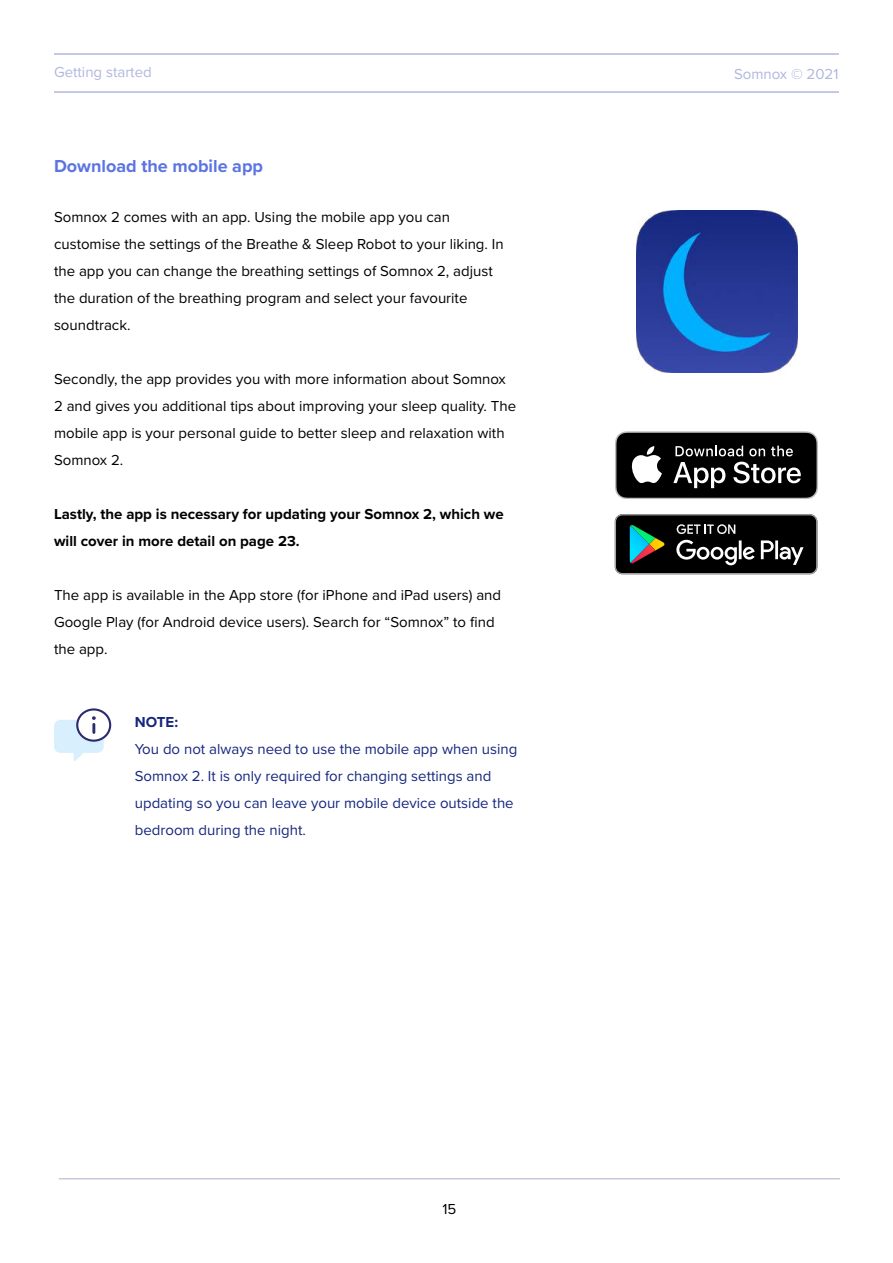
<style>
.page{position:relative;width:893px;height:1263px;background:#fff}
.page>*{position:absolute;margin:0;border:0;box-sizing:border-box;transform-origin:0 0}
.t1{font:700 18px "Proxima Nova";color:#5c74e2}
.t2{font:15px/27px "Proxima Nova";color:#000}
.t3{font:15px/27px "Proxima Nova";color:#16277e}
.t4{font:700 15px/27px "Proxima Nova";color:#000}
.t5{font:15px "Proxima Nova";color:#b1b7de}
.t6{font:700 15px "Proxima Nova";color:#16277e}
</style>
<div class="page">
<img style="left:636px;top:210px;width:162px;height:162px">
<svg style="left:77px;top:709px;width:33px;height:32px"></svg>
<div style="left:76px;top:708px;width:35px;height:34px;border:2px solid #2b2c70;border-radius:50%"></div>
<svg style="left:54px;top:716px;width:50px;height:45px"></svg>
<hr style="left:59px;top:1178px;width:781px;height:1px;background:#cbc7dd">
<hr style="left:54px;top:91px;width:785px;height:2px;background:#b1b7de">
<hr style="left:54px;top:53px;width:785px;height:2px;background:#b1b7de">
<svg style="left:614px;top:431px;width:204px;height:144px"></svg>
<p class="t5" style="left:54px;top:61px;width:99px">Getting started</p>
<p class="t5" style="left:734px;top:62px;width:106px">Somnox © 2021</p>
<p class="t1" style="left:54px;top:153px;width:211px">Download the mobile app</p>
<p class="t2" style="left:54px;top:203px;width:451px">Somnox 2 comes with an app. Using the mobile app you can customise the settings of the Breathe &amp; Sleep Robot to your liking. In the app you can change the breathing settings of Somnox 2, adjust the duration of the breathing program and select your favourite soundtrack.</p>
<p class="t2" style="left:54px;top:365px;width:464px">Secondly, the app provides you with more information about Somnox 2 and gives you additional tips about improving your sleep quality. The mobile app is your personal guide to better sleep and relaxation with Somnox 2.</p>
<p class="t4" style="left:54px;top:500px;width:451px">Lastly, the app is necessary for updating your Somnox 2, which we will cover in more detail on page 23.</p>
<p class="t2" style="left:54px;top:581px;width:449px">The app is available in the App store (for iPhone and iPad users) and<br>Google Play (for Android device users). Search for “Somnox” to find the app.</p>
<p class="t6" style="left:135px;top:711px;width:45px">NOTE:</p>
<p class="t3" style="left:135px;top:735px;width:384px">You do not always need to use the mobile app when using Somnox 2. It is only required for changing settings and updating so you can leave your mobile device outside the bedroom during the night.</p>
<p class="t2" style="left:442px;top:1194px;width:15px">15</p>
</div>
